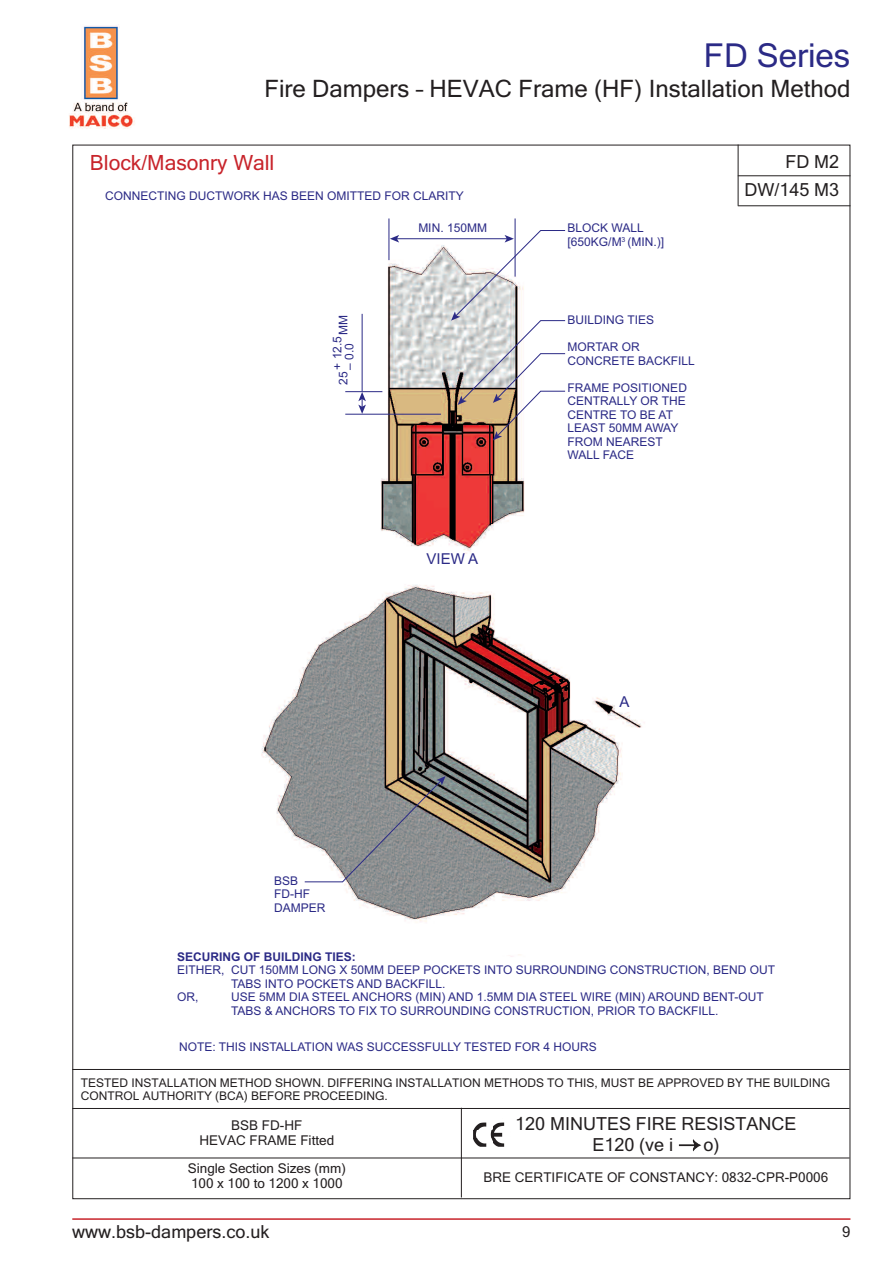
<style>
.page{position:relative;width:893px;height:1263px;background:#fff}
.page>*{position:absolute;margin:0;border:0;box-sizing:border-box;transform-origin:0 0}
.t1{font:33px "Microsoft Sans Serif";color:#2b2a86}
.t2{font:24px "Microsoft Sans Serif";color:#231f20}
.t3{font:21px "Microsoft Sans Serif";color:#c8242b}
.t4{font:18px/28.5px "Microsoft Sans Serif";color:#231f20;text-align:right}
.t5{font:15px "Arial";color:#2b2a86}
.t6{font:15px "Microsoft Sans Serif";color:#231f20}
.t7{font:13.5px/15px "Microsoft Sans Serif";color:#231f20}
.t8{font:12px/13.5px "Arial";color:#2b2a86}
.t9{font:12px/13.5px "Microsoft Sans Serif";color:#231f20}
.t10{font:700 12px "Arial";color:#2b2a86}
</style>
<div class="page">
<hr style="left:72px;top:1218px;width:778px;height:2px;background:#c8242b">
<svg style="left:473px;top:1122px;width:32px;height:25px"></svg>
<hr style="left:72px;top:1157px;width:777px;height:1px;background:#231f20">
<hr style="left:72px;top:1108px;width:777px;height:1px;background:#231f20">
<hr style="left:461px;top:1108px;width:1px;height:89px;background:#231f20">
<hr style="left:72px;top:1069px;width:777px;height:1px;background:#231f20">
<hr style="left:738px;top:175px;width:112px;height:1px;background:#231f20">
<hr style="left:738px;top:145px;width:1px;height:61px;background:#231f20">
<hr style="left:738px;top:205px;width:112px;height:1px;background:#231f20">
<img style="left:261px;top:587px;width:384px;height:335px">
<svg style="left:304px;top:776px;width:142px;height:107px;background:#929392"></svg>
<img style="left:345px;top:218px;width:180px;height:369px">
<hr style="left:388px;top:218px;width:1px;height:42px;background:#2b2a86">
<hr style="left:515px;top:218px;width:1px;height:59px;background:#2b2a86">
<hr style="left:396px;top:238px;width:111px;height:1px;background:#2b2a86">
<svg style="left:390px;top:235px;width:9px;height:8px"></svg>
<svg style="left:358px;top:392px;width:8px;height:22px"></svg>
<hr style="left:362px;top:314px;width:1px;height:77px;background:#2b2a86">
<hr style="left:345px;top:414px;width:96px;height:1px;background:#2b2a86">
<hr style="left:345px;top:391px;width:37px;height:1px;background:#2b2a86">
<svg style="left:451px;top:230px;width:115px;height:210px"></svg>
<img style="left:69px;top:25px;width:66px;height:104px">
<h1 class="t1" style="left:704px;top:36px;width:148px">FD Series</h1>
<h2 class="t2" style="left:264px;top:74px;width:587px">Fire Dampers – HEVAC Frame (HF) Installation Method</h2>
<h3 class="t3" style="left:90px;top:151px;width:186px">Block/Masonry Wall</h3>
<p class="t8" style="left:105px;top:189px;width:360px">CONNECTING DUCTWORK HAS BEEN OMITTED FOR CLARITY</p>
<p class="t8" style="left:418px;top:221px;width:70px">MIN. 150MM</p>
<p class="t8" style="left:568px;top:222px;width:98px">BLOCK WALL [650KG/M<sup>3</sup> (MIN.)]</p>
<p class="t8" style="left:337px;top:335px;width:21px;rotate:-90deg">MM</p>
<p class="t8" style="left:331px;top:370px;width:35px;rotate:-90deg">+ 12.5</p>
<p class="t8" style="left:343px;top:370px;width:28px;rotate:-90deg">– 0.0</p>
<p class="t8" style="left:337px;top:385px;width:15px;rotate:-90deg">25</p>
<p class="t5" style="left:427px;top:548px;width:53px">VIEW A</p>
<p class="t8" style="left:568px;top:313px;width:88px">BUILDING TIES</p>
<p class="t8" style="left:568px;top:340px;width:129px">MORTAR OR<br>CONCRETE BACKFILL</p>
<p class="t8" style="left:568px;top:381px;width:121px">FRAME POSITIONED<br>CENTRALLY OR THE<br>CENTRE TO BE AT<br>LEAST 50MM AWAY<br>FROM NEAREST<br>WALL FACE</p>
<h3 class="t4" style="left:744px;top:147px;width:96px">FD M2<br>DW/145 M3</h3>
<p class="t5" style="left:620px;top:691px;width:12px">A</p>
<p class="t8" style="left:274px;top:874px;width:53px">BSB<br>FD-HF<br>DAMPER</p>
<p class="t10" style="left:177px;top:949px;width:180px">SECURING OF BUILDING TIES:</p>
<p class="t8" style="left:177px;top:963px;width:600px">EITHER, CUT 150MM LONG X 50MM DEEP POCKETS INTO SURROUNDING CONSTRUCTION, BEND OUT</p>
<p class="t8" style="left:231px;top:977px;width:216px">TABS INTO POCKETS AND BACKFILL.</p>
<p class="t8" style="left:177px;top:990px;width:23px">OR,</p>
<p class="t8" style="left:231px;top:990px;width:534px">USE 5MM DIA STEEL ANCHORS (MIN) AND 1.5MM DIA STEEL WIRE (MIN) AROUND BENT-OUT<br>TABS &amp; ANCHORS TO FIX TO SURROUNDING CONSTRUCTION, PRIOR TO BACKFILL.</p>
<p class="t8" style="left:179px;top:1040px;width:419px">NOTE: THIS INSTALLATION WAS SUCCESSFULLY TESTED FOR 4 HOURS</p>
<p class="t9" style="left:81px;top:1076px;width:751px">TESTED INSTALLATION METHOD SHOWN. DIFFERING INSTALLATION METHODS TO THIS, MUST BE APPROVED BY THE BUILDING<br>CONTROL AUTHORITY (BCA) BEFORE PROCEEDING.</p>
<p class="t7" style="left:199px;top:1118px;width:136px;text-align:center">BSB FD-HF<br>HEVAC FRAME Fitted</p>
<h3 class="t4" style="left:592px;top:1113px;width:206px;line-height:21px;text-align:left;text-indent:-77px">120 MINUTES FIRE RESISTANCE<br>E120 (ve i</h3>
<h3 class="t4" style="left:703px;top:1130px;width:18px">o)</h3>
<p class="t7" style="left:188px;top:1161px;width:160px">Single Section Sizes (mm)<br>100 x 100 to 1200 x 1000</p>
<p class="t7" style="left:483px;top:1170px;width:346px">BRE CERTIFICATE OF CONSTANCY: 0832-CPR-P0006</p>
<h3 class="t4" style="left:72px;top:1217px;width:199px">www.bsb-dampers.co.uk</h3>
<p class="t6" style="left:842px;top:1223px;width:10px">9</p>
</div>
